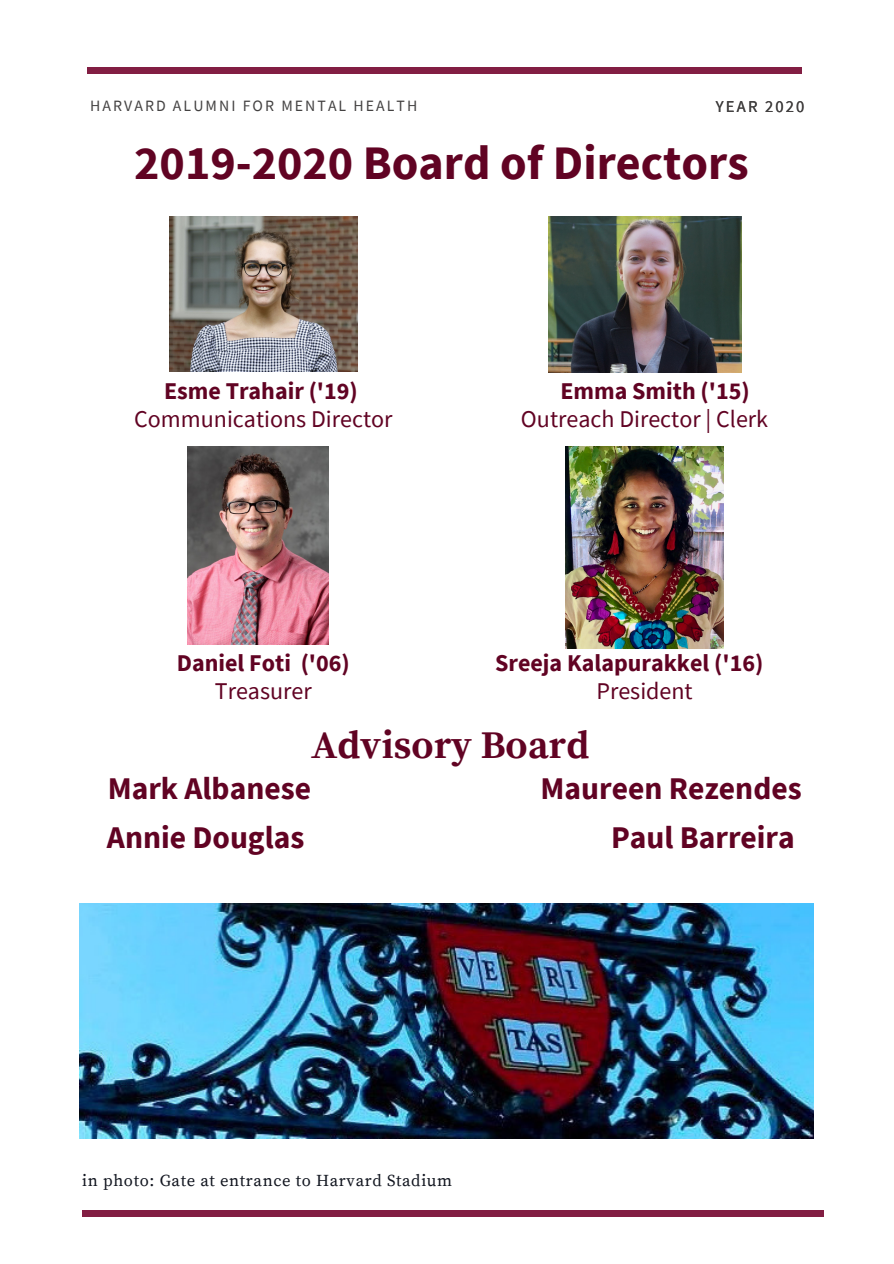
<style>
.page{position:relative;width:894px;height:1264px;background:#fff}
.page>*{position:absolute;margin:0;border:0;box-sizing:border-box;transform-origin:0 0}
.t1{font:700 48px "Source Sans Pro";color:#610323}
.t2{font:700 39px "Source Serif Pro";color:#610323}
.t3{font:700 31.5px "Source Sans Pro";color:#610323}
.t4{font:700 24px "Source Sans Pro";color:#610323}
.t5{font:24px "Source Sans Pro";color:#610323}
.t6{font:16.5px "Source Serif Pro";letter-spacing:.04em;color:#11151f}
.t7{font:16.5px "Source Sans Pro";letter-spacing:.13em;color:#434141}
.t8{font:15.75px "Source Sans Pro";letter-spacing:.13em;color:#434141}
</style>
<div class="page">
<div style="left:87px;top:67px;width:714px;height:7px;background:#821e43"></div>
<div style="left:82px;top:1209px;width:741px;height:7px;background:#821e43"></div>
<img style="left:80px;top:903px;width:733px;height:235px">
<img style="left:169px;top:217px;width:188px;height:154px">
<img style="left:548px;top:217px;width:192px;height:155px">
<img style="left:188px;top:446px;width:140px;height:198px">
<img style="left:565px;top:446px;width:158px;height:202px">
<p class="t8" style="left:90px;top:95px;width:328px">HARVARD ALUMNI FOR MENTAL HEALTH</p>
<p class="t7" style="left:715px;top:95px;width:90px">YEAR 2020</p>
<p class="t1" style="left:134px;top:132px;width:615px">2019-2020 Board of Directors</p>
<p class="t4" style="left:164px;top:375px;width:195px">Esme Trahair ('19)</p>
<p class="t4" style="left:560px;top:375px;width:191px">Emma Smith ('15)</p>
<p class="t5" style="left:134px;top:403px;width:260px">Communications Director</p>
<p class="t5" style="left:521px;top:403px;width:248px">Outreach Director | Clerk</p>
<p class="t4" style="left:177px;top:647px;width:174px">Daniel Foti ('06)</p>
<p class="t4" style="left:495px;top:647px;width:269px">Sreeja Kalapurakkel ('16)</p>
<p class="t5" style="left:215px;top:675px;width:98px">Treasurer</p>
<p class="t5" style="left:596px;top:675px;width:98px">President</p>
<p class="t2" style="left:311px;top:721px;width:280px">Advisory Board</p>
<p class="t3" style="left:108px;top:768px;width:205px">Mark Albanese</p>
<p class="t3" style="left:540px;top:768px;width:262px">Maureen Rezendes</p>
<p class="t3" style="left:107px;top:816px;width:199px">Annie Douglas</p>
<p class="t3" style="left:611px;top:816px;width:185px">Paul Barreira</p>
<p class="t6" style="left:82px;top:1170px;width:371px">in photo: Gate at entrance to Harvard Stadium</p>
</div>
